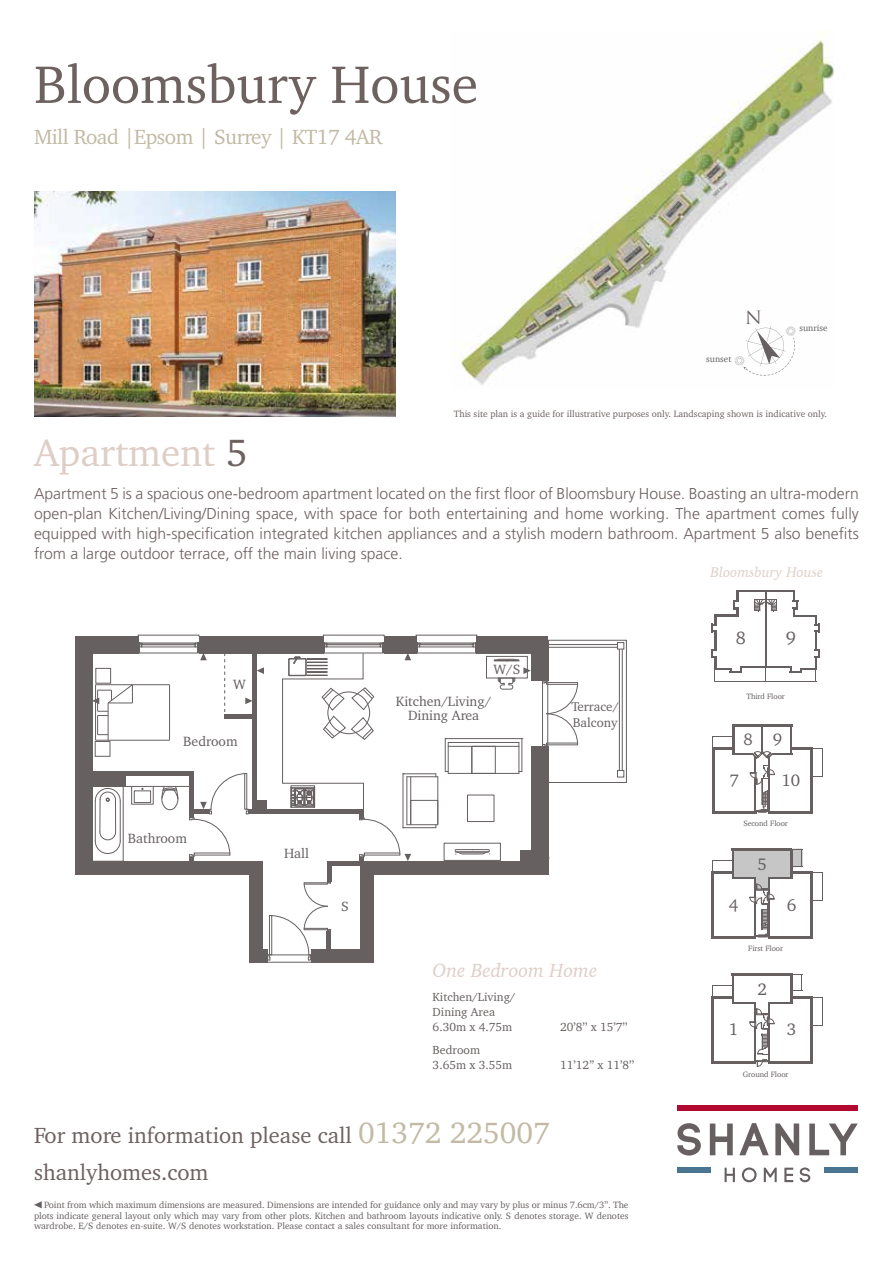
<style>
.page{position:relative;width:893px;height:1263px;background:#fff}
.page>*{position:absolute;margin:0;border:0;box-sizing:border-box;transform-origin:0 0}
.t1{font:54px "Charter IT Cby BT";color:#6e6261}
.t2{font:39px "Charter IT Cby BT";color:#dfcec7}
.t3{font:22.5px "Charter IT Cby BT";color:#6e6261}
.t4{font:21px "Charter IT Cby BT";letter-spacing:-.02em;color:#c2baa4}
.t5{font:italic 19.5px "Charter";color:#dfcec7}
.t6{font:18.3px "Charter IT Cby BT";color:#666061}
.t7{font:17.85px "Trajan Pro";color:#666061}
.t8{font:17.1px "Charter IT Cby BT";color:#666061}
.t9{font:16.95px "Charter IT Cby BT";color:#666061}
.t10{font:300 15.75px/20.2px "Frutiger";color:#6e6261;text-align:justify}
.t11{font:italic 14.4px "Charter";color:#dfcec7}
.t12{font:13.8px/13.8px "Charter IT Cby BT";color:#666061;text-align:center}
.t13{font:13.05px/15.6px "Charter IT Cby BT";color:#666061}
.t14{font:12px/15px "Charter";color:#676060}
.t15{font:9.3px/10.2px "Charter";color:#676060;text-align:justify}
.t16{font:9.3px "Charter IT Cby BT";color:#6e6261}
.t17{font:9.15px "Charter";color:#666061}
.t18{font:7.8px "Charter";letter-spacing:-.005em;color:#676060}
.s1{color:#6e6261}
.s2{font-family:"Charter";font-size:30px;color:#c2baa4}
</style>
<div class="page">
<div style="left:677px;top:1168px;width:34px;height:5px;background:#497593"></div>
<div style="left:824px;top:1168px;width:34px;height:5px;background:#497593"></div>
<svg style="left:677px;top:1123px;width:24px;height:32px"></svg>
<svg style="left:710px;top:1123px;width:23px;height:32px"></svg>
<svg style="left:739px;top:1123px;width:30px;height:32px"></svg>
<svg style="left:775px;top:1123px;width:24px;height:32px"></svg>
<svg style="left:809px;top:1123px;width:49px;height:32px"></svg>
<svg style="left:725px;top:1168px;width:10px;height:14px"></svg>
<svg style="left:742px;top:1167px;width:15px;height:15px"></svg>
<svg style="left:764px;top:1168px;width:13px;height:14px"></svg>
<svg style="left:784px;top:1168px;width:9px;height:14px"></svg>
<svg style="left:800px;top:1167px;width:10px;height:15px"></svg>
<div style="left:677px;top:1105px;width:181px;height:6px;background:#b30931"></div>
<img style="left:453px;top:32px;width:380px;height:353px">
<img style="left:34px;top:191px;width:361px;height:226px">
<svg style="left:34px;top:1201px;width:8px;height:7px"></svg>
<svg style="left:735px;top:326px;width:60px;height:50px"></svg>
<svg style="left:711px;top:973px;width:112px;height:93px"></svg>
<svg style="left:711px;top:848px;width:112px;height:91px"></svg>
<hr style="left:791px;top:747px;width:22px;height:2px;background:#666061">
<hr style="left:776px;top:812px;width:30px;height:2px;background:#666061">
<hr style="left:810px;top:749px;width:3px;height:65px;background:#666061">
<svg style="left:813px;top:748px;width:10px;height:29px"></svg>
<svg style="left:712px;top:724px;width:80px;height:90px"></svg>
<svg style="left:711px;top:590px;width:109px;height:92px"></svg>
<div style="left:75px;top:636px;width:63px;height:17px;background:#666061"></div>
<div style="left:199px;top:636px;width:125px;height:17px;background:#666061"></div>
<div style="left:384px;top:636px;width:32px;height:17px;background:#666061"></div>
<div style="left:477px;top:636px;width:71px;height:17px;background:#666061"></div>
<div style="left:531px;top:746px;width:17px;height:128px;background:#666061"></div>
<div style="left:360px;top:862px;width:14px;height:100px;background:#666061"></div>
<div style="left:249px;top:861px;width:14px;height:101px;background:#666061"></div>
<div style="left:311px;top:949px;width:55px;height:13px;background:#666061"></div>
<div style="left:258px;top:949px;width:9px;height:13px;background:#666061"></div>
<div style="left:360px;top:861px;width:180px;height:13px;background:#666061"></div>
<div style="left:77px;top:861px;width:179px;height:13px;background:#666061"></div>
<div style="left:83px;top:771px;width:111px;height:5px;background:#666061"></div>
<div style="left:189px;top:857px;width:5px;height:9px;background:#666061"></div>
<div style="left:224px;top:714px;width:30px;height:5px;background:#666061"></div>
<div style="left:327px;top:861px;width:41px;height:5px;background:#666061"></div>
<div style="left:327px;top:862px;width:5px;height:20px;background:#666061"></div>
<div style="left:252px;top:648px;width:5px;height:164px;background:#666061"></div>
<div style="left:249px;top:809px;width:115px;height:5px;background:#666061"></div>
<div style="left:255px;top:800px;width:11px;height:11px;background:#666061"></div>
<div style="left:83px;top:776px;width:43px;height:11px;background:#666061"></div>
<div style="left:77px;top:647px;width:15px;height:218px;background:#666061"></div>
<div style="left:75px;top:647px;width:15px;height:227px;background:#666061"></div>
<div style="left:134px;top:643px;width:6px;height:10px;background:#666061"></div>
<hr style="left:198px;top:643px;width:4px;height:10px;background:#666061">
<svg style="left:224px;top:653px;width:1px;height:59px"></svg>
<div style="left:95px;top:741px;width:15px;height:15px;border:1px solid #666061"></div>
<div style="left:96px;top:668px;width:15px;height:15px;border:1px solid #666061"></div>
<hr style="left:95px;top:685px;width:1px;height:55px;background:#666061">
<hr style="left:96px;top:740px;width:74px;height:1px;background:#666061">
<hr style="left:169px;top:685px;width:1px;height:55px;background:#666061">
<hr style="left:96px;top:684px;width:74px;height:1px;background:#666061">
<hr style="left:108px;top:703px;width:1px;height:37px;background:#666061">
<hr style="left:123px;top:786px;width:68px;height:1px;background:#666061">
<hr style="left:100px;top:800px;width:1px;height:32px;background:#666061">
<hr style="left:115px;top:800px;width:1px;height:32px;background:#666061">
<hr style="left:95px;top:801px;width:1px;height:40px;background:#666061">
<hr style="left:120px;top:801px;width:1px;height:40px;background:#666061">
<svg style="left:95px;top:788px;width:26px;height:14px"></svg>
<svg style="left:95px;top:831px;width:26px;height:23px"></svg>
<div style="left:92px;top:786px;width:31px;height:76px;border:1px solid #666061"></div>
<svg style="left:161px;top:787px;width:17px;height:23px"></svg>
<div style="left:131px;top:786px;width:23px;height:18px;border:1px solid #666061"></div>
<div style="left:134px;top:790px;width:17px;height:13px;border:1px solid #666061"></div>
<svg style="left:139px;top:642px;width:59px;height:5px"></svg>
<hr style="left:142px;top:644px;width:52px;height:1px;background:#666061">
<div style="left:138px;top:635px;width:61px;height:2px;border:1px solid #666061"></div>
<hr style="left:139px;top:653px;width:60px;height:1px;background:#666061">
<div style="left:323px;top:635px;width:61px;height:2px;border:1px solid #666061"></div>
<div style="left:416px;top:635px;width:61px;height:2px;border:1px solid #666061"></div>
<hr style="left:261px;top:962px;width:101px;height:1px;background:#666061">
<svg style="left:267px;top:882px;width:64px;height:78px"></svg>
<svg style="left:92px;top:684px;width:41px;height:51px"></svg>
<svg style="left:245px;top:697px;width:7px;height:7px"></svg>
<svg style="left:200px;top:653px;width:7px;height:7px"></svg>
<svg style="left:189px;top:773px;width:60px;height:84px"></svg>
<svg style="left:257px;top:667px;width:7px;height:7px"></svg>
<svg style="left:282px;top:640px;width:345px;height:224px"></svg>
<h1 class="t1" style="left:34px;top:51px;width:446px">Bloomsbury House</h1>
<h3 class="t4" style="left:34px;top:123px;width:350px">Mill Road |Epsom | Surrey | KT17 4AR</h3>
<p class="t17" style="left:706px;top:351px;width:27px">sunset</p>
<p class="t7" style="left:745px;top:306px;width:18px">N</p>
<p class="t17" style="left:799px;top:320px;width:30px">sunrise</p>
<p class="t16" style="left:454px;top:408px;width:375px">This site plan is a guide for illustrative purposes only. Landscaping shown is indicative only.</p>
<h2 class="t2" style="left:34px;top:428px;width:215px">Apartment <span class="s1">5</span></h2>
<p class="t10" style="left:34px;top:483px;width:826px">Apartment 5 is a spacious one-bedroom apartment located on the first floor of Bloomsbury House. Boasting an ultra-modern open-plan Kitchen/Living/Dining space, with space for both entertaining and home working. The apartment comes fully equipped with high-specification integrated kitchen appliances and a stylish modern bathroom. Apartment 5 also benefits from a large outdoor terrace, off the main living space.</p>
<p class="t11" style="left:711px;top:560px;width:114px">Bloomsbury House</p>
<p class="t12" style="left:233px;top:677px;width:14px">W</p>
<p class="t12" style="left:183px;top:734px;width:56px">Bedroom</p>
<p class="t12" style="left:128px;top:831px;width:61px">Bathroom</p>
<p class="t12" style="left:284px;top:846px;width:26px">Hall</p>
<p class="t12" style="left:341px;top:899px;width:9px">S</p>
<p class="t12" style="left:493px;top:662px;width:29px">W/S</p>
<p class="t12" style="left:396px;top:694px;width:97px">Kitchen/Living/<br>Dining Area</p>
<p class="t13" style="left:571px;top:699px;width:49px">Terrace/<br>Balcony</p>
<p class="t5" style="left:433px;top:954px;width:166px">One Bedroom Home</p>
<p class="t14" style="left:433px;top:989px;width:85px">Kitchen/Living/<br>Dining Area<br>6.30m x 4.75m</p>
<p class="t14" style="left:560px;top:1019px;width:69px">20’8’’ x 15’7’’</p>
<p class="t14" style="left:433px;top:1043px;width:81px">Bedroom<br>3.65m x 3.55m</p>
<p class="t14" style="left:560px;top:1058px;width:75px">11’12’’ x 11’8’’</p>
<h3 class="t3" style="left:34px;top:1121px;width:517px">For more information please call <span class="s2">01372 225007</span></h3>
<h3 class="t3" style="left:34px;top:1158px;width:176px">shanlyhomes.com</h3>
<p class="t15" style="left:34px;top:1200px;width:596px;text-indent:10px">Point from which maximum dimensions are measured. Dimensions are intended for guidance only and may vary by plus or minus 7.6cm/3”. The plots indicate general layout only which may vary from other plots. Kitchen and bathroom layouts indicative only. S denotes storage. W denotes wardrobe. E/S denotes en-suite. W/S denotes workstation. Please contact a sales consultant for more information.</p>
<p class="t6" style="left:736px;top:627px;width:12px">8</p>
<p class="t6" style="left:786px;top:627px;width:12px">9</p>
<p class="t18" style="left:746px;top:689px;width:40px">Third Floor</p>
<p class="t9" style="left:743px;top:729px;width:40px">8 9</p>
<p class="t9" style="left:729px;top:770px;width:11px">7</p>
<p class="t9" style="left:781px;top:770px;width:20px">10</p>
<p class="t18" style="left:743px;top:816px;width:46px">Second Floor</p>
<p class="t8" style="left:729px;top:894px;width:11px">4</p>
<p class="t8" style="left:757px;top:853px;width:11px">5</p>
<p class="t8" style="left:787px;top:894px;width:11px">6</p>
<p class="t18" style="left:748px;top:942px;width:36px">First Floor</p>
<p class="t8" style="left:729px;top:1019px;width:11px">1</p>
<p class="t8" style="left:757px;top:978px;width:11px">2</p>
<p class="t8" style="left:787px;top:1019px;width:11px">3</p>
<p class="t18" style="left:743px;top:1068px;width:47px">Ground Floor</p>
</div>
